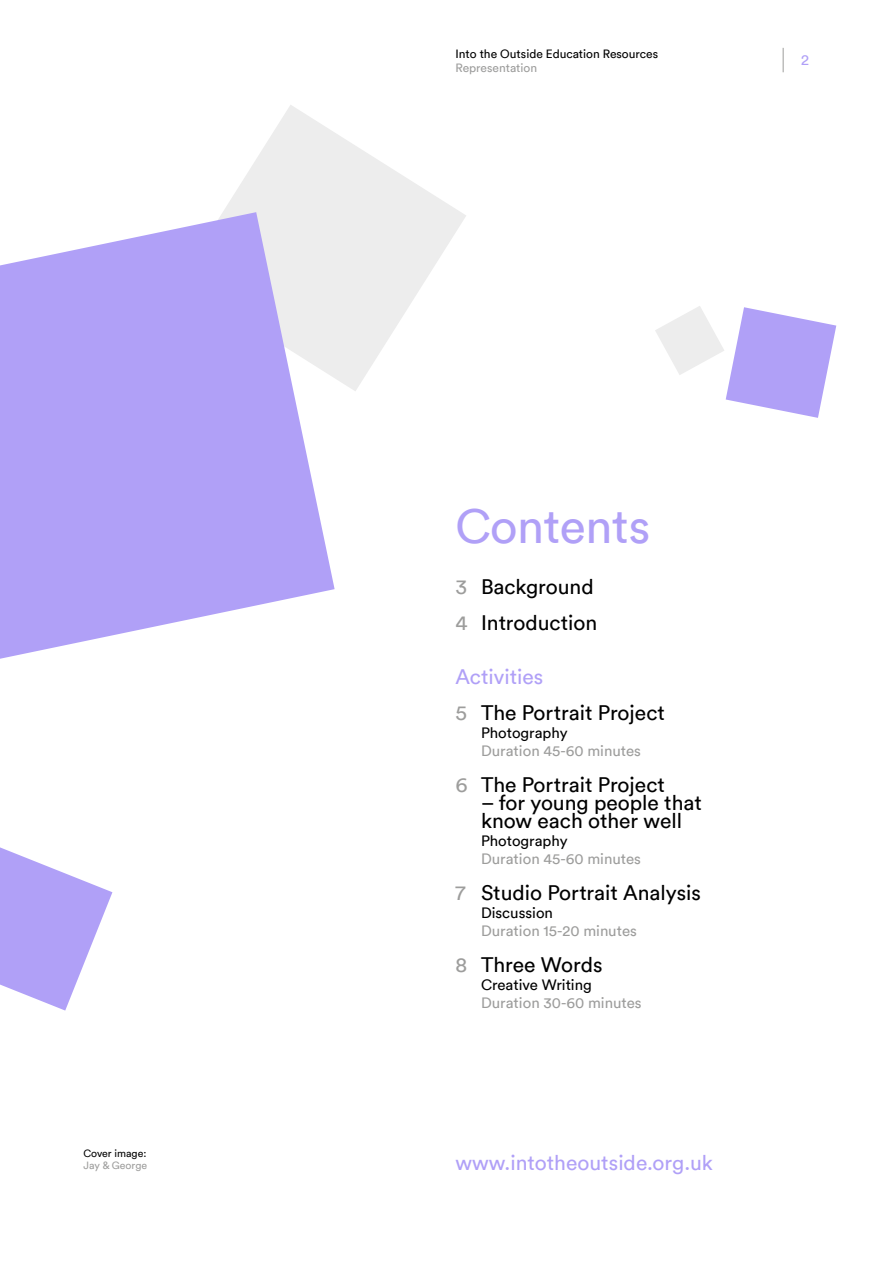
<style>
.page{position:relative;width:893px;height:1263px;background:#fff}
.page>*{position:absolute;margin:0;border:0;box-sizing:border-box;transform-origin:0 0}
.t1{font:48px "Circular";letter-spacing:-.01em;color:#b0a0f7}
.t2{font:21px/36px "Circular";color:#000}
.t3{font:21px "Circular";color:#b0a0f7}
.t4{font:15px "Circular";color:#9d9d9c}
.t5{font:15px "Circular";color:#000}
.t6{font:15px "Circular";color:#b0a0f7}
.t7{font:12px "Circular";color:#000}
.t8{font:12px "Circular";color:#9d9d9c}
.t9{font:10.5px "Circular";color:#000}
.t10{font:10.5px "Circular";color:#9d9d9c}
.s1{color:#9d9d9c}
.s2{color:#b0a0f7}
</style>
<div class="page">
<svg style="left:783px;top:48px;width:1px;height:24px"></svg>
<svg style="left:223px;top:105px;width:243px;height:286px;fill:#ededed"></svg>
<svg style="left:0;top:212px;width:335px;height:447px;fill:#b0a0f7"></svg>
<svg style="left:0;top:847px;width:112px;height:163px"></svg>
<svg style="left:655px;top:306px;width:181px;height:112px"></svg>
<p class="t9" style="left:84px;top:1146px;width:64px">Cover image:</p>
<p class="t10" style="left:84px;top:1158px;width:65px">Jay &amp; George</p>
<p class="t7" style="left:455px;top:45px;width:204px">Into the Outside Education Resources</p>
<p class="t8" style="left:455px;top:60px;width:83px">Representation</p>
<p class="t6" style="left:801px;top:50px;width:9px">2</p>
<h1 class="t1" style="left:455px;top:494px;width:196px">Contents</h1>
<p class="t2" style="left:455px;top:568px;width:143px"><span class="s1">3</span> Background<br><span class="s1">4</span> Introduction</p>
<p class="t2" style="left:455px;top:658px;width:211px"><span class="s2">Activities<br></span><span class="s1">5</span> The Portrait Project</p>
<p class="t5" style="left:481px;top:723px;width:88px">Photography</p>
<p class="t4" style="left:481px;top:741px;width:162px">Duration 45-60 minutes</p>
<p class="t2" style="left:455px;top:766px;width:211px"><span class="s1">6</span> The Portrait Project</p>
<p class="t2" style="left:481px;top:793px;width:222px;line-height:18px">– for young people that know each other well</p>
<p class="t5" style="left:481px;top:831px;width:88px">Photography</p>
<p class="t4" style="left:481px;top:849px;width:162px">Duration 45-60 minutes</p>
<p class="t2" style="left:455px;top:874px;width:247px"><span class="s1">7</span> Studio Portrait Analysis</p>
<p class="t5" style="left:481px;top:903px;width:74px">Discussion</p>
<p class="t4" style="left:481px;top:921px;width:157px">Duration 15-20 minutes</p>
<p class="t2" style="left:455px;top:946px;width:149px"><span class="s1">8</span> Three Words</p>
<p class="t5" style="left:481px;top:975px;width:112px">Creative Writing</p>
<p class="t4" style="left:481px;top:993px;width:162px">Duration 30-60 minutes</p>
<p class="t3" style="left:455px;top:1149px;width:259px">www.intotheoutside.org.uk</p>
</div>
